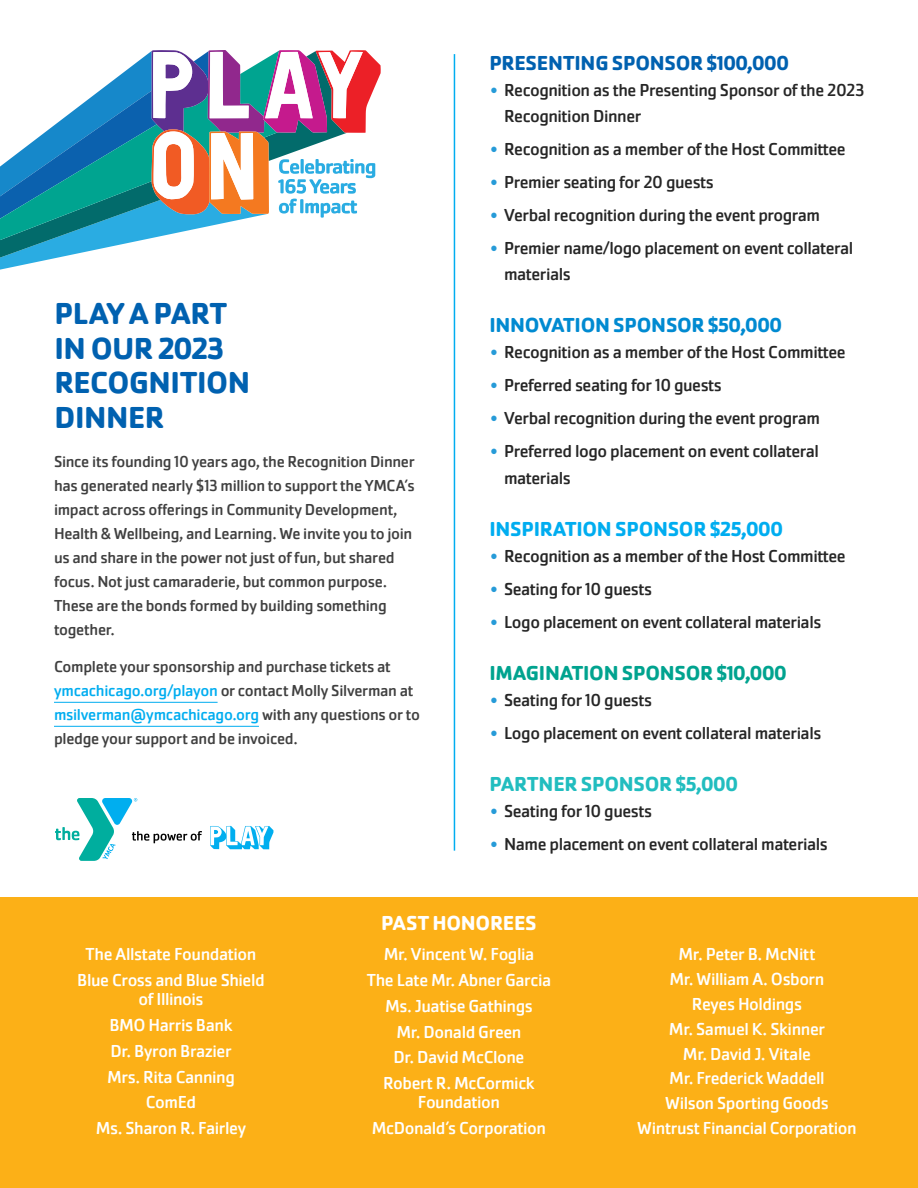
<style>
.page{position:relative;width:918px;height:1188px;background:#fff}
.page>*{position:absolute;margin:0;border:0;box-sizing:border-box;transform-origin:0 0}
.t1{font:700 31.5px/34.5px "Cachet Pro";letter-spacing:-.015em;color:#0061b0}
.t2{font:700 21px "Cachet Pro";letter-spacing:-.01em;color:#0061b0}
.t3{font:700 21px "Cachet Pro";letter-spacing:-.015em;color:#00adf0}
.t4{font:700 21px "Cachet Pro";letter-spacing:-.015em;color:#00a38f}
.t5{font:700 21px "Cachet Pro";letter-spacing:-.015em;color:#008ad1}
.t6{font:700 21px "Cachet Pro";letter-spacing:-.01em;color:#21bdbf}
.t7{font:700 21px "Cachet Pro";letter-spacing:-.015em;color:#fff}
.t8{font:18px/26.2px "Cachet Pro";letter-spacing:-.025em;color:#262626}
.t9{font:18px/25.8px "Cachet Pro";letter-spacing:-.025em;color:#fff;text-align:center}
.t10{font:16.5px/24px "Cachet Pro";letter-spacing:-.02em;color:#404040}
.s1{color:#00adf0}
.s2{color:#269bd8}
</style>
<div class="page">
<hr style="left:54px;top:702px;width:164px;height:1px;background:#00adf0">
<hr style="left:54px;top:726px;width:205px;height:1px;background:#00adf0">
<div style="left:0;top:897px;width:918px;height:291px;background:#fcb017"></div>
<svg style="left:0;top:50px;width:381px;height:220px"></svg>
<hr style="left:454px;top:54px;width:1px;height:797px;background:#00adf0">
<svg style="left:210px;top:826px;width:63px;height:23px"></svg>
<svg style="left:55px;top:798px;width:147px;height:63px"></svg>
<h1 class="t1" style="left:55px;top:297px;width:197px">PLAY A PART<br>IN OUR 2023<br>RECOGNITION<br>DINNER</h1>
<p class="t10" style="left:54px;top:450px;width:362px">Since its founding 10 years ago, the Recognition Dinner has generated nearly $13 million to support the YMCA’s impact across offerings in Community Development, Health &amp; Wellbeing, and Learning. We invite you to join us and share in the power not just of fun, but shared focus. Not just camaraderie, but common purpose.<br>These are the bonds formed by building something together.</p>
<p class="t10" style="left:54px;top:655px;width:367px">Complete your sponsorship and purchase tickets at <span class="s1">ymcachicago.org/playon</span> or contact Molly Silverman at <span class="s1">msilverman@ymcachicago.org</span> with any questions or to pledge your support and be invoiced.</p>
<p class="t2" style="left:489px;top:49px;width:301px">PRESENTING SPONSOR $100,000</p>
<p class="t8" style="left:504px;top:77px;width:362px;text-indent:-14px"><span class="s2">•</span> Recognition as the Presenting Sponsor of the 2023<br>Recognition Dinner</p>
<p class="t8" style="left:491px;top:136px;width:357px"><span class="s2">•</span> Recognition as a member of the Host Committee</p>
<p class="t8" style="left:491px;top:169px;width:225px"><span class="s2">•</span> Premier seating for 20 guests</p>
<p class="t8" style="left:491px;top:202px;width:331px"><span class="s2">•</span> Verbal recognition during the event program</p>
<p class="t8" style="left:504px;top:235px;width:351px;text-indent:-14px"><span class="s2">•</span> Premier name/logo placement on event collateral materials</p>
<p class="t5" style="left:489px;top:312px;width:294px">INNOVATION SPONSOR $50,000</p>
<p class="t8" style="left:491px;top:340px;width:357px"><span class="s2">•</span> Recognition as a member of the Host Committee</p>
<p class="t8" style="left:491px;top:373px;width:233px"><span class="s2">•</span> Preferred seating for 10 guests</p>
<p class="t8" style="left:491px;top:406px;width:331px"><span class="s2">•</span> Verbal recognition during the event program</p>
<p class="t8" style="left:504px;top:439px;width:316px;text-indent:-14px"><span class="s2">•</span> Preferred logo placement on event collateral materials</p>
<p class="t3" style="left:489px;top:515px;width:295px">INSPIRATION SPONSOR $25,000</p>
<p class="t8" style="left:491px;top:543px;width:357px"><span class="s2">•</span> Recognition as a member of the Host Committee</p>
<p class="t8" style="left:491px;top:576px;width:163px"><span class="s2">•</span> Seating for 10 guests</p>
<p class="t8" style="left:491px;top:609px;width:332px"><span class="s2">•</span> Logo placement on event collateral materials</p>
<p class="t4" style="left:489px;top:660px;width:299px">IMAGINATION SPONSOR $10,000</p>
<p class="t8" style="left:491px;top:687px;width:163px"><span class="s2">•</span> Seating for 10 guests</p>
<p class="t8" style="left:491px;top:720px;width:332px"><span class="s2">•</span> Logo placement on event collateral materials</p>
<p class="t6" style="left:489px;top:771px;width:250px">PARTNER SPONSOR $5,000</p>
<p class="t8" style="left:491px;top:798px;width:163px"><span class="s2">•</span> Seating for 10 guests</p>
<p class="t8" style="left:491px;top:831px;width:339px"><span class="s2">•</span> Name placement on event collateral materials</p>
<p class="t9" style="left:77px;top:942px;width:189px">The Allstate Foundation<br>Blue Cross and Blue Shield</p>
<p class="t9" style="left:96px;top:987px;width:152px">of Illinois<br>BMO Harris Bank<br>Dr. Byron Brazier<br>Mrs. Rita Canning<br>ComEd<br>Ms. Sharon R. Fairley</p>
<p class="t7" style="left:381px;top:910px;width:157px">PAST HONOREES</p>
<p class="t9" style="left:367px;top:942px;width:186px">Mr. Vincent W. Foglia<br>The Late Mr. Abner Garcia<br>Ms. Juatise Gathings<br>Mr. Donald Green<br>Dr. David McClone<br>Robert R. McCormick</p>
<p class="t9" style="left:372px;top:1090px;width:176px">Foundation<br>McDonald’s Corporation</p>
<p class="t9" style="left:637px;top:942px;width:221px;line-height:24.8px">Mr. Peter B. McNitt<br>Mr. William A. Osborn<br>Reyes Holdings<br>Mr. Samuel K. Skinner<br>Mr. David J. Vitale<br>Mr. Frederick Waddell<br>Wilson Sporting Goods<br>Wintrust Financial Corporation</p>
</div>
